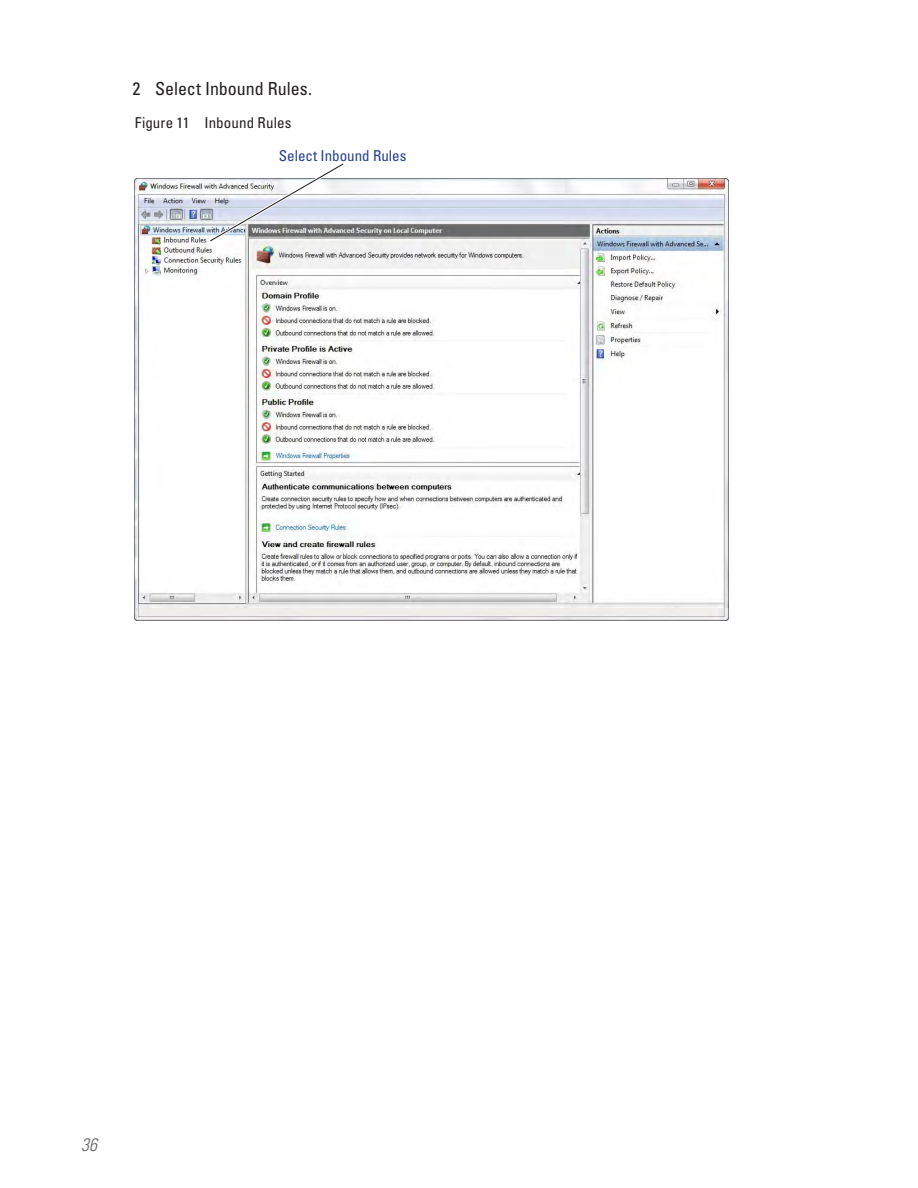
<style>
.page{position:relative;width:918px;height:1188px;background:#fff}
.page>*{position:absolute;margin:0;border:0;box-sizing:border-box;transform-origin:0 0}
.t1{font:condensed 18px "Univers";color:#231f20}
.t2{font:italic 300 condensed 18px "Univers";color:#636366}
.t3{font:condensed 15px "Univers";letter-spacing:.005em;color:#231f20}
.t4{font:condensed 15px "Univers";color:#253f8e}
</style>
<div class="page">
<img style="left:135px;top:178px;width:594px;height:443px">
<svg style="left:206px;top:163px;width:141px;height:82px"></svg>
<p class="t1" style="left:133px;top:78px;width:181px">2 Select Inbound Rules.</p>
<p class="t3" style="left:135px;top:113px;width:158px">Figure 11 Inbound Rules</p>
<p class="t4" style="left:279px;top:146px;width:129px">Select Inbound Rules</p>
<p class="t2" style="left:81px;top:1134px;width:18px">36</p>
</div>
